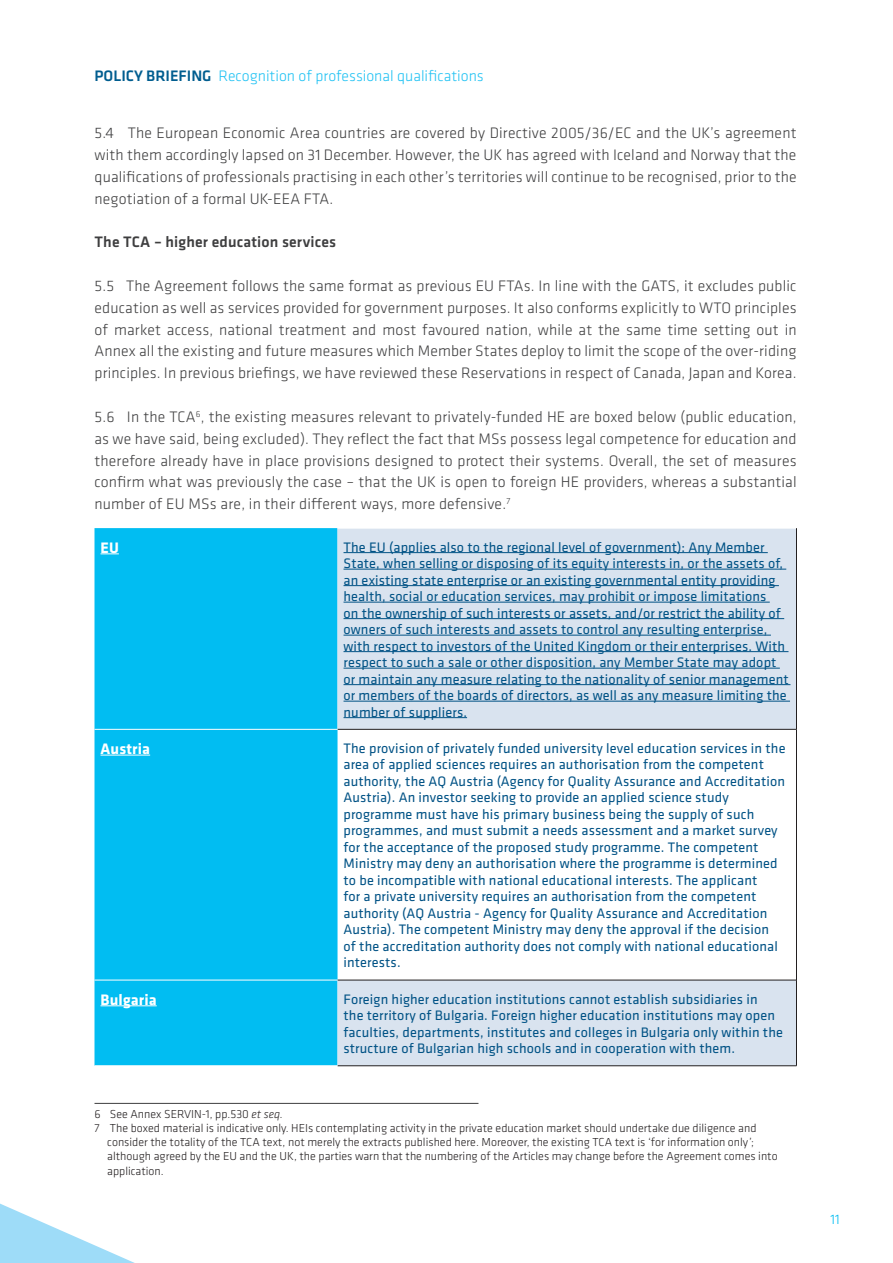
<style>
.page{position:relative;width:893px;height:1263px;background:#fff}
.page>*{position:absolute;margin:0;border:0;box-sizing:border-box;transform-origin:0 0}
.Text{font:300 15.75px/21.8px "Klavika Basic";letter-spacing:.01em;color:#3e3e3f;text-align:justify}
.t1{font:300 15.75px "Klavika Basic";color:#21c2f3}
.Text-2{font:500 15.75px "Klavika Basic";letter-spacing:.01em;color:#3e3e3f}
.Table_headline{font:700 15.75px "Klavika Basic";letter-spacing:.01em;color:#fff}
.Table_text{font:14.25px/16.5px "Klavika Basic";letter-spacing:.01em;color:#005285}
.t2{font:300 14.25px "Klavika Basic";color:#01bdf2}
.Footnote{font:300 12px/14.2px "Klavika Basic";color:#231f20}
.s1{font-weight:500;color:#005d8f}
.s2{font-style:italic}
</style>
<div class="page">
<svg style="left:0;top:1203px;width:135px;height:60px"></svg>
<div style="left:94px;top:528px;width:244px;height:537px;background:#01bdf2"></div>
<svg style="left:338px;top:529px;width:458px;height:536px;fill:#d9e3ef"></svg>
<hr style="left:796px;top:528px;width:1px;height:201px;background:#231f20">
<hr style="left:338px;top:729px;width:458px;height:1px;background:#231f20">
<hr style="left:796px;top:729px;width:1px;height:251px;background:#231f20">
<hr style="left:338px;top:980px;width:458px;height:1px;background:#231f20">
<hr style="left:796px;top:980px;width:1px;height:86px;background:#231f20">
<hr style="left:338px;top:1065px;width:458px;height:1px;background:#231f20">
<hr style="left:94px;top:729px;width:244px;height:1px;background:#fff">
<hr style="left:94px;top:980px;width:244px;height:1px;background:#fff">
<svg style="left:100px;top:553px;width:19px;height:1px"></svg>
<hr style="left:344px;top:552px;width:424px;height:1px;background:#005285">
<hr style="left:344px;top:569px;width:442px;height:1px;background:#005285">
<hr style="left:344px;top:585px;width:435px;height:1px;background:#005285">
<hr style="left:344px;top:602px;width:426px;height:1px;background:#005285">
<hr style="left:344px;top:618px;width:440px;height:1px;background:#005285">
<hr style="left:344px;top:635px;width:427px;height:1px;background:#005285">
<hr style="left:344px;top:651px;width:444px;height:1px;background:#005285">
<hr style="left:344px;top:668px;width:436px;height:1px;background:#005285">
<hr style="left:344px;top:684px;width:446px;height:1px;background:#005285">
<hr style="left:344px;top:701px;width:446px;height:1px;background:#005285">
<hr style="left:344px;top:717px;width:123px;height:1px;background:#005285">
<hr style="left:100px;top:755px;width:50px;height:1px;background:#fff">
<hr style="left:100px;top:1005px;width:57px;height:1px;background:#fff">
<hr style="left:94px;top:1103px;width:384px;height:1px;background:#3e3e3f">
<p class="t1" style="left:94px;top:66px;width:391px"><span class="s1">POLICY BRIEFING</span> Recognition of professional qualifications</p>
<p class="Text" style="left:94px;top:122px;width:704px">5.4 The European Economic Area countries are covered by Directive 2005/36/EC and the UK’s agreement with them accordingly lapsed on 31 December. However, the UK has agreed with Iceland and Norway that the qualifications of professionals practising in each other’s territories will continue to be recognised, prior to the negotiation of a formal UK-EEA FTA.</p>
<p class="Text-2" style="left:94px;top:231px;width:243px">The TCA – higher education services</p>
<p class="Text" style="left:94px;top:275px;width:704px">5.5 The Agreement follows the same format as previous EU FTAs. In line with the GATS, it excludes public education as well as services provided for government purposes. It also conforms explicitly to WTO principles of market access, national treatment and most favoured nation, while at the same time setting out in Annex all the existing and future measures which Member States deploy to limit the scope of the over-riding principles. In previous briefings, we have reviewed these Reservations in respect of Canada, Japan and Korea.</p>
<p class="Text" style="left:94px;top:406px;width:704px">5.6 In the TCA<sup>6</sup>, the existing measures relevant to privately-funded HE are boxed below (public education, as we have said, being excluded). They reflect the fact that MSs possess legal competence for education and therefore already have in place provisions designed to protect their systems. Overall, the set of measures confirm what was previously the case – that the UK is open to foreign HE providers, whereas a substantial number of EU MSs are, in their different ways, more defensive.<sup>7</sup></p>
<p class="Table_headline" style="left:100px;top:536px;width:20px">EU</p>
<p class="Table_text" style="left:344px;top:538px;width:447px">The EU (applies also to the regional level of government): Any Member State, when selling or disposing of its equity interests in, or the assets of, an existing state enterprise or an existing governmental entity providing health, social or education services, may prohibit or impose limitations<br>on the ownership of such interests or assets, and/or restrict the ability of owners of such interests and assets to control any resulting enterprise, with respect to investors of the United Kingdom or their enterprises. With respect to such a sale or other disposition, any Member State may adopt or maintain any measure relating to the nationality of senior management or members of the boards of directors, as well as any measure limiting the number of suppliers.</p>
<p class="Table_headline" style="left:100px;top:737px;width:51px">Austria</p>
<p class="Table_text" style="left:344px;top:739px;width:443px">The provision of privately funded university level education services in the area of applied sciences requires an authorisation from the competent authority, the AQ Austria (Agency for Quality Assurance and Accreditation Austria). An investor seeking to provide an applied science study programme must have his primary business being the supply of such programmes, and must submit a needs assessment and a market survey for the acceptance of the proposed study programme. The competent Ministry may deny an authorisation where the programme is determined to be incompatible with national educational interests. The applicant<br>for a private university requires an authorisation from the competent authority (AQ Austria - Agency for Quality Assurance and Accreditation Austria). The competent Ministry may deny the approval if the decision<br>of the accreditation authority does not comply with national educational interests.</p>
<p class="Table_headline" style="left:100px;top:988px;width:58px">Bulgaria</p>
<p class="Table_text" style="left:344px;top:990px;width:441px">Foreign higher education institutions cannot establish subsidiaries in<br>the territory of Bulgaria. Foreign higher education institutions may open faculties, departments, institutes and colleges in Bulgaria only within the structure of Bulgarian high schools and in cooperation with them.</p>
<p class="Footnote" style="left:94px;top:1106px;width:190px">6 See Annex SERVIN-1, pp.530 <span class="s2">et seq.</span></p>
<p class="Footnote" style="left:107px;top:1121px;width:672px;text-indent:-13px">7 The boxed material is indicative only. HEIs contemplating activity in the private education market should undertake due diligence and consider the totality of the TCA text, not merely the extracts published here. Moreover, the existing TCA text is ‘for information only’; although agreed by the EU and the UK, the parties warn that the numbering of the Articles may change before the Agreement comes into application.</p>
<p class="t2" style="left:830px;top:1210px;width:11px">11</p>
</div>
